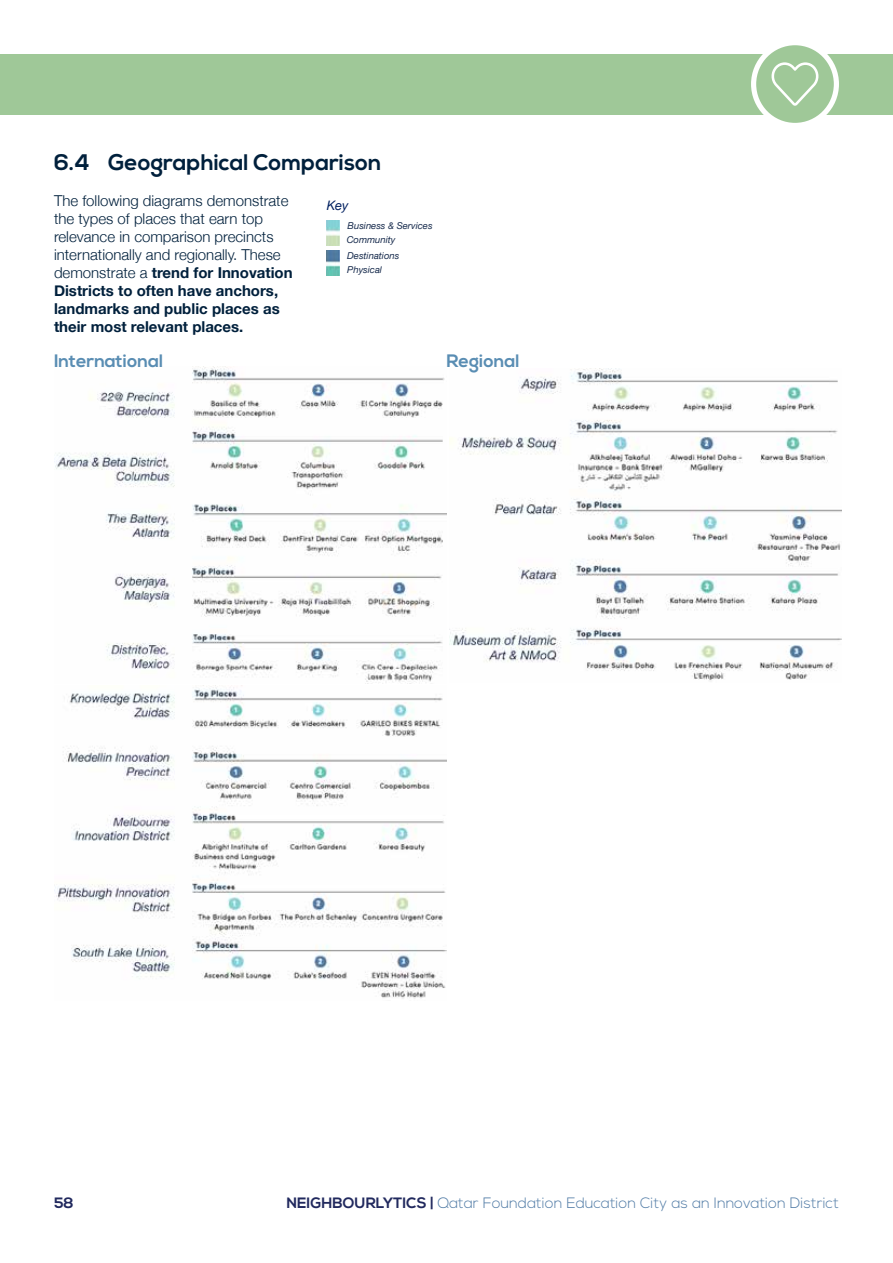
<style>
.page{position:relative;width:893px;height:1263px;background:#fff}
.page>*{position:absolute;margin:0;border:0;box-sizing:border-box;transform-origin:0 0}
.t1{font:700 22.5px "Nexa";color:#00203c}
.t2{font:700 18px "Nexa";color:#598db3}
.t3{font:300 15px/18px "Helvetica Neue";color:#00203c}
.t4{font:300 15px "Nexa";color:#4f7aa5}
.t5{font:700 15px "Nexa";color:#21295e}
.t6{font:italic 13.05px "Helvetica Neue";color:#002060}
.t7{font:italic 9.45px/14.2px "Helvetica Neue";color:#172b4d}
.s1{font-weight:700}
.s2{font-weight:700;color:#21295e}
</style>
<div class="page">
<div style="left:0;top:54px;width:893px;height:60px;background:#9fc898"></div>
<div style="left:754px;top:43px;width:82px;height:82px;background:#9fc898;border-radius:50%"></div>
<svg style="left:771px;top:62px;width:48px;height:44px"></svg>
<div style="left:751px;top:40px;width:88px;height:88px;border:5px solid #fff;border-radius:50%"></div>
<img style="left:54px;top:366px;width:392px;height:633px">
<img style="left:449px;top:369px;width:393px;height:312px">
<img style="left:326px;top:251px;width:13px;height:25px">
<img style="left:326px;top:221px;width:13px;height:24px">
<h1 class="t1" style="left:54px;top:149px;width:351px">6.4 Geographical Comparison<sub>places.</sub></h1>
<p class="t3" style="left:54px;top:190px;width:240px">The following diagrams demonstrate the types of places that earn top relevance in comparison precincts internationally and regionally. These demonstrate a <span class="s1">trend for Innovation Districts to often have anchors, landmarks and public places as their most relevant places.</span></p>
<p class="t2" style="left:54px;top:350px;width:111px">International</p>
<p class="t2" style="left:446px;top:350px;width:75px">Regional</p>
<p class="t6" style="left:327px;top:198px;width:23px">Key</p>
<p class="t7" style="left:347px;top:218px;width:87px">Business &amp; Services<br>Community</p>
<p class="t7" style="left:347px;top:249px;width:54px;line-height:13.8px">Destinations<br>Physical</p>
<p class="t5" style="left:54px;top:1194px;width:21px">58</p>
<p class="t4" style="left:287px;top:1194px;width:554px"><span class="s2">NEIGHBOURLYTICS |</span> Qatar Foundation Education City as an Innovation District</p>
</div>
